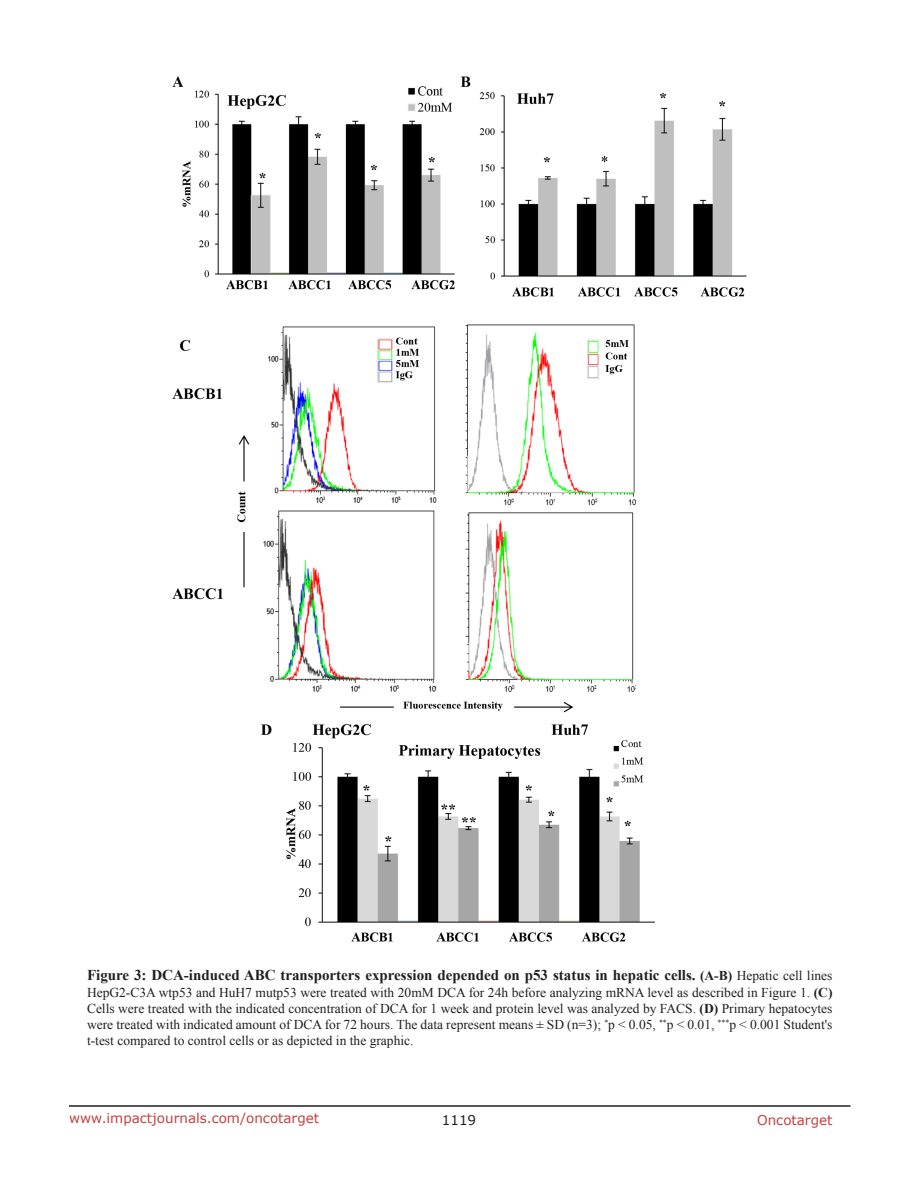
<style>
.page{position:relative;width:918px;height:1188px;background:#fff}
.page>*{position:absolute;margin:0;border:0;box-sizing:border-box;transform-origin:0 0}
.figuretext{font:700 15px "Times New Roman";color:#231f20}
.figuretext-2{font:13.5px/16.2px "Times New Roman";color:#231f20;text-align:justify}
.t1{font:13.5px "Verdana";color:#c24141}
.t2{font:13.5px "Verdana";color:#231f20}
.s1{font-size:13.5px}
.s2{font-weight:400;font-size:13.5px}
.s3{font-weight:700}
</style>
<div class="page">
<hr style="left:69px;top:1105px;width:781px;height:2px;background:#231f20">
<img style="left:172px;top:76px;width:575px;height:866px">
<p class="figuretext" style="left:87px;top:965px;width:747px">Figure 3: DCA-induced ABC transporters expression depended on p53 status in hepatic cells. <span class="s1">(A-B)</span> <span class="s2">Hepatic cell lines</span></p>
<p class="figuretext-2" style="left:87px;top:984px;width:747px">HepG2-C3A wtp53 and HuH7 mutp53 were treated with 20mM DCA for 24h before analyzing mRNA level as described in Figure 1. <span class="s3">(C)<br></span>Cells were treated with the indicated concentration of DCA for 1 week and protein level was analyzed by FACS. <span class="s3">(D)</span> Primary hepatocytes were treated with indicated amount of DCA for 72 hours. The data represent means ± SD (n=3); <sup>*</sup>p &lt; 0.05, <sup>**</sup>p &lt; 0.01, <sup>***</sup>p &lt; 0.001 Student's t-test compared to control cells or as depicted in the graphic.</p>
<p class="t1" style="left:69px;top:1109px;width:252px">www.impactjournals.com/oncotarget</p>
<p class="t2" style="left:442px;top:1111px;width:36px">1119</p>
<p class="t1" style="left:757px;top:1111px;width:77px">Oncotarget</p>
</div>
